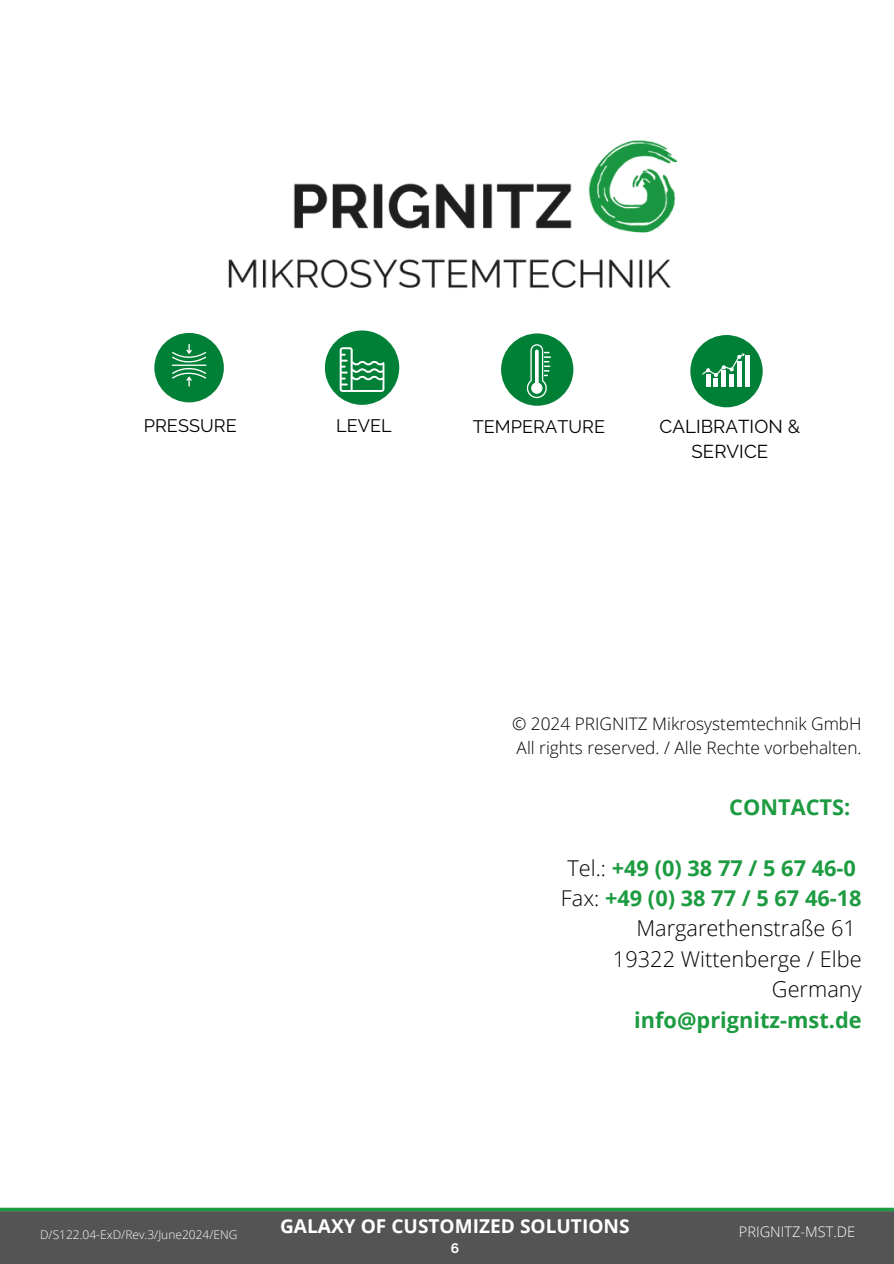
<style>
.page{position:relative;width:894px;height:1264px;background:#fff}
.page>*{position:absolute;margin:0;border:0;box-sizing:border-box;transform-origin:0 0}
.t1{font:700 21.75px/30.5px "Open Sans";color:#1d9b41;text-align:right}
.t2{font:700 19.05px "Open Sans";color:#fff}
.t3{font:18.6px/24.9px "Raleway";letter-spacing:.005em;color:#000;text-align:center}
.t4{font:18px "Raleway";letter-spacing:.005em;color:#000}
.t5{font:300 17.25px/23.7px "Open Sans";color:#000}
.t6{font:300 14.55px "Open Sans";color:#fff}
.t7{font:700 13.8px "Raleway";color:#fff}
.t8{font:300 12px "Open Sans";color:#fff}
.s1{font-weight:300;color:#000}
</style>
<div class="page">
<div style="left:0;top:1210px;width:893px;height:53px;background:#545454"></div>
<hr style="left:0;top:1207px;width:893px;height:3px;background:#1d9b41">
<img style="left:199px;top:140px;width:479px;height:203px">
<div style="left:501px;top:333px;width:72px;height:73px;background:#008037;border-radius:50%"></div>
<svg style="left:526px;top:344px;width:24px;height:54px"></svg>
<div style="left:325px;top:330px;width:74px;height:75px;background:#008037;border-radius:50%"></div>
<svg style="left:339px;top:347px;width:45px;height:45px"></svg>
<div style="left:154px;top:333px;width:70px;height:69px;background:#008037;border-radius:50%"></div>
<svg style="left:172px;top:344px;width:34px;height:42px"></svg>
<div style="left:690px;top:335px;width:72px;height:72px;background:#008037;border-radius:50%"></div>
<div style="left:713px;top:378px;width:5px;height:8px;background:#fff"></div>
<div style="left:705px;top:374px;width:5px;height:12px;background:#fff"></div>
<hr style="left:721px;top:370px;width:4px;height:16px;background:#fff">
<hr style="left:729px;top:374px;width:4px;height:12px;background:#fff">
<hr style="left:737px;top:361px;width:4px;height:25px;background:#fff">
<hr style="left:745px;top:355px;width:4px;height:31px;background:#fff">
<svg style="left:702px;top:353px;width:42px;height:24px"></svg>
<h4 class="t4" style="left:144px;top:415px;width:94px">PRESSURE</h4>
<h4 class="t4" style="left:336px;top:415px;width:57px">LEVEL</h4>
<h4 class="t4" style="left:472px;top:415px;width:134px">TEMPERATURE</h4>
<h5 class="t3" style="left:659px;top:413px;width:142px">CALIBRATION &amp;<br>SERVICE</h5>
<p class="t5" style="left:512px;top:712px;width:351px">© 2024 PRIGNITZ Mikrosystemtechnik GmbH<br>All rights reserved. / Alle Rechte vorbehalten.</p>
<p class="t1" style="left:729px;top:791px;width:123px">CONTACTS:</p>
<h4 class="t1" style="left:560px;top:852px;width:302px"><span class="s1">Tel.:</span> +49 (0) 38 77 / 5 67 46-0<br><span class="s1">Fax:</span> +49 (0) 38 77 / 5 67 46-18<br><span class="s1">Margarethenstraße 61<br>19322 Wittenberge / Elbe<br>Germany </span>info@prignitz-mst.de</h4>
<h2 class="t8" style="left:40px;top:1225px;width:199px">D/S122.04-ExD/Rev.3/June2024/ENG</h2>
<p class="t2" style="left:280px;top:1212px;width:351px">GALAXY OF CUSTOMIZED SOLUTIONS</p>
<p class="t6" style="left:738px;top:1221px;width:118px">PRIGNITZ-MST.DE</p>
<h1 class="t7" style="left:450px;top:1240px;width:10px">6</h1>
</div>
